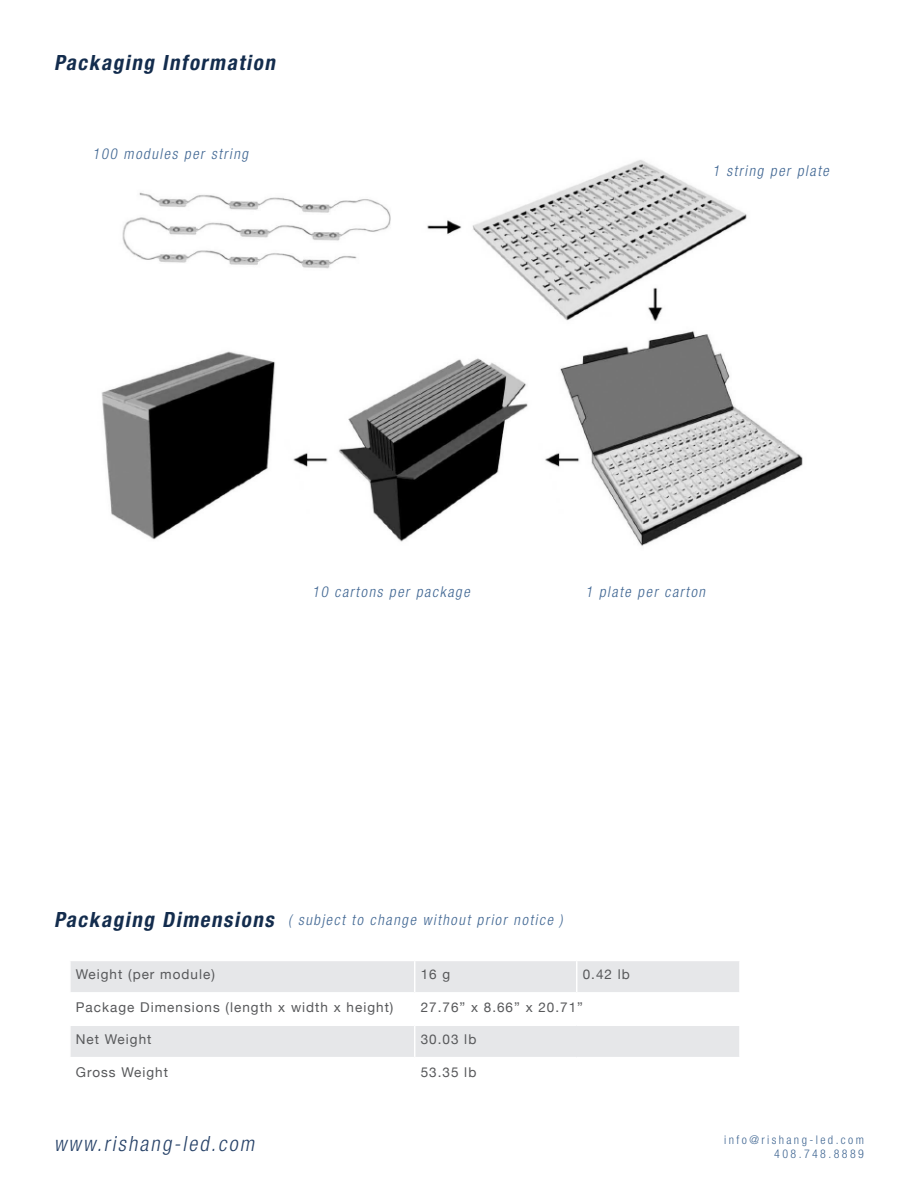
<style>
.page{position:relative;width:918px;height:1188px;background:#fff}
.page>*{position:absolute;margin:0;border:0;box-sizing:border-box;transform-origin:0 0}
.t1{font:italic 700 condensed 21px "Helvetica Neue";color:#132c4d}
.t2{font:italic 300 condensed 21px "Helvetica Neue";color:#284369}
.t3{font:italic 300 condensed 15px "Helvetica Neue";color:#416793}
.t4{font:13.5px "Helvetica Neue";letter-spacing:.075em;color:#57585a}
.t5{font:300 condensed 12px/14.4px "Helvetica Neue";letter-spacing:.2em;color:#416793;text-align:right}
</style>
<div class="page">
<img style="left:101px;top:160px;width:702px;height:386px">
<svg style="left:71px;top:961px;width:668px;height:96px;fill:#e6e7e9"></svg>
<hr style="left:414px;top:961px;width:1px;height:31px;background:#fff">
<hr style="left:576px;top:961px;width:1px;height:31px;background:#fff">
<hr style="left:69px;top:992px;width:346px;height:2px;background:#fff">
<hr style="left:415px;top:992px;width:162px;height:2px;background:#fff">
<hr style="left:414px;top:994px;width:1px;height:30px;background:#fff">
<hr style="left:577px;top:992px;width:164px;height:2px;background:#fff">
<hr style="left:69px;top:1024px;width:346px;height:2px;background:#fff">
<hr style="left:415px;top:1024px;width:162px;height:2px;background:#fff">
<hr style="left:414px;top:1026px;width:1px;height:31px;background:#fff">
<hr style="left:577px;top:1024px;width:164px;height:2px;background:#fff">
<p class="t1" style="left:54px;top:50px;width:227px">Packaging Information</p>
<p class="t3" style="left:92px;top:145px;width:160px">100 modules per string</p>
<p class="t3" style="left:713px;top:162px;width:121px">1 string per plate</p>
<p class="t3" style="left:312px;top:583px;width:162px">10 cartons per package</p>
<p class="t3" style="left:585px;top:583px;width:124px">1 plate per carton</p>
<p class="t1" style="left:54px;top:906px;width:226px">Packaging Dimensions</p>
<p class="t4" style="left:76px;top:963px;width:140px">Weight (per module)</p>
<p class="t4" style="left:421px;top:963px;width:31px">16 g</p>
<p class="t4" style="left:583px;top:963px;width:49px">0.42 lb</p>
<p class="t4" style="left:76px;top:995px;width:319px">Package Dimensions (length x width x height)</p>
<p class="t4" style="left:421px;top:995px;width:164px">27.76” x 8.66” x 20.71”</p>
<p class="t4" style="left:76px;top:1028px;width:77px">Net Weight</p>
<p class="t4" style="left:421px;top:1028px;width:57px">30.03 lb</p>
<p class="t4" style="left:76px;top:1060px;width:94px">Gross Weight</p>
<p class="t4" style="left:421px;top:1060px;width:57px">53.35 lb</p>
<p class="t3" style="left:288px;top:911px;width:276px">( subject to change without prior notice )</p>
<h1 class="t2" style="left:54px;top:1131px;width:206px">www.rishang-led.com</h1>
<p class="t5" style="left:724px;top:1132px;width:141px">info@rishang-led.com<br>408.748.8889</p>
</div>
